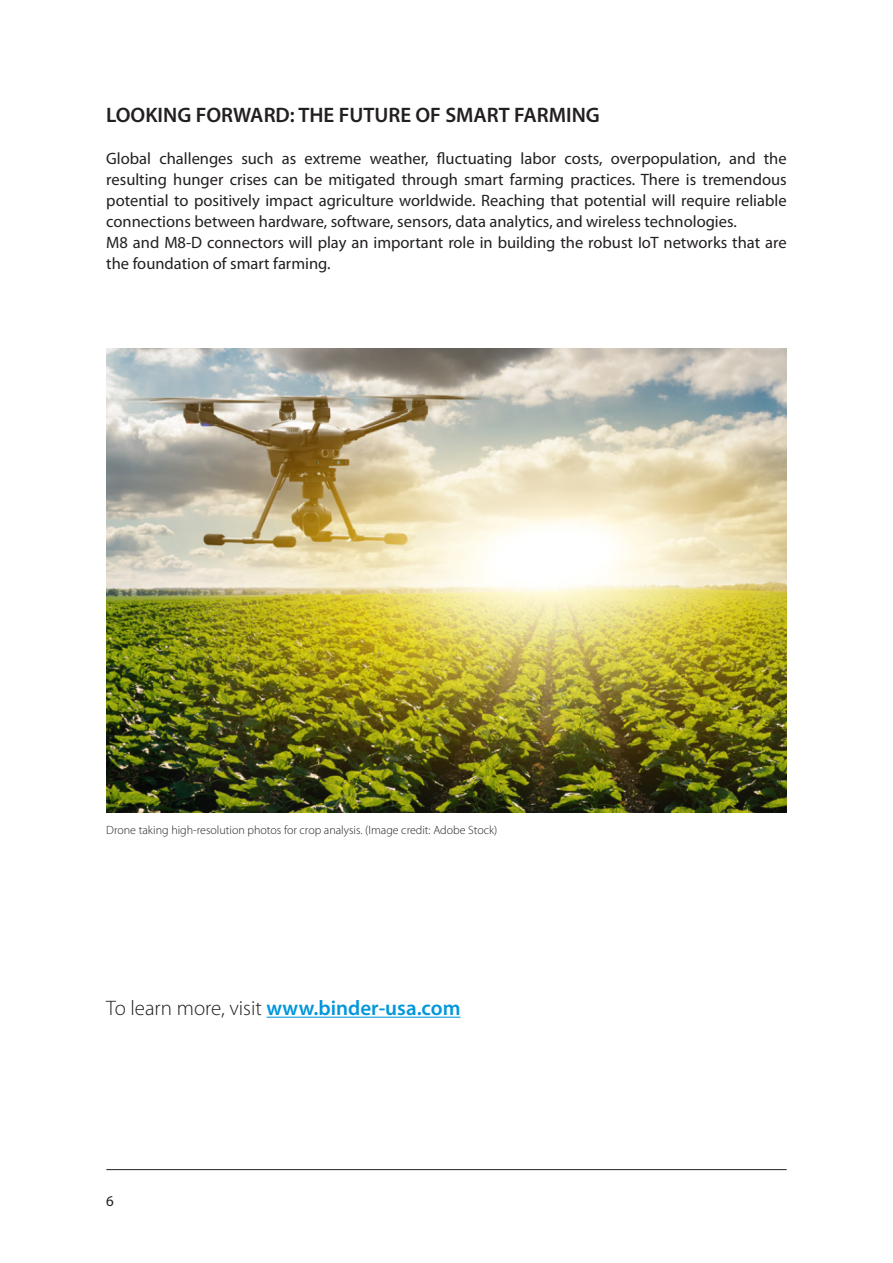
<style>
.page{position:relative;width:893px;height:1263px;background:#fff}
.page>*{position:absolute;margin:0;border:0;box-sizing:border-box;transform-origin:0 0}
.t1{font:600 21px "Myriad Pro";color:#231f20}
.t2{font:600 21px "Myriad Pro";color:#0096db}
.t3{font:16.5px/21px "Myriad Pro";color:#231f20}
.t4{font:15px "Myriad Pro";color:#231f20}
.t5{font:300 12px "Myriad Pro";color:#231f20}
.s1{font-weight:300;color:#231f20}
</style>
<div class="page">
<hr style="left:267px;top:1017px;width:193px;height:1px;background:#0096db">
<hr style="left:106px;top:1169px;width:681px;height:1px;background:#231f20">
<img style="left:106px;top:349px;width:681px;height:463px">
<p class="t1" style="left:106px;top:103px;width:495px">LOOKING FORWARD: THE FUTURE OF SMART FARMING</p>
<p class="t3" style="left:106px;top:148px;width:682px">Global challenges such as extreme weather, fluctuating labor costs, overpopulation, and the</p>
<p class="t3" style="left:106px;top:169px;width:682px">resulting hunger crises can be mitigated through smart farming practices. There is tremendous</p>
<p class="t3" style="left:106px;top:190px;width:682px">potential to positively impact agriculture worldwide. Reaching that potential will require reliable connections between hardware, software, sensors, data analytics, and wireless technologies.</p>
<p class="t3" style="left:106px;top:232px;width:682px">M8 and M8-D connectors will play an important role in building the robust IoT networks that are</p>
<p class="t3" style="left:106px;top:253px;width:226px">the foundation of smart farming.</p>
<p class="t5" style="left:106px;top:823px;width:393px">Drone taking high-resolution photos for crop analysis. (Image credit: Adobe Stock)</p>
<p class="t2" style="left:106px;top:996px;width:356px"><span class="s1">To learn more, visit</span> www.binder-usa.com</p>
<p class="t4" style="left:106px;top:1192px;width:9px">6</p>
</div>
